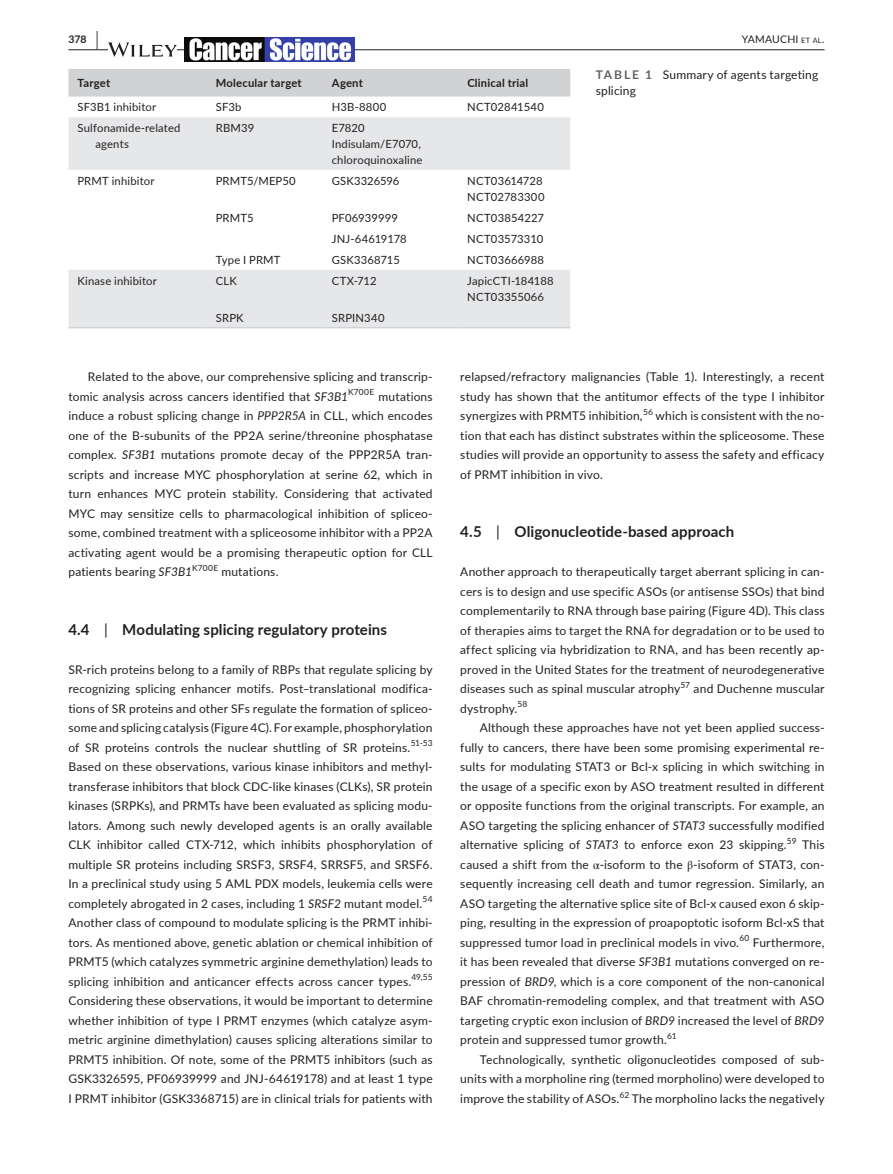
<style>
.page{position:relative;width:893px;height:1174px;background:#fff}
.page>*{position:absolute;margin:0;border:0;box-sizing:border-box;transform-origin:0 0}
.t1{font:700 15px "Lato";letter-spacing:.005em;color:#231f20}
.t2{font:12px/19.5px "Lato";letter-spacing:.015em;color:#231f20;text-align:justify}
.t3{font:11.25px/15.8px "Lato";letter-spacing:.015em;color:#231f20}
.t4{font:700 11.25px "Lato";letter-spacing:.02em;color:#231f20}
.t5{font:10.5px "Lato";letter-spacing:.015em;color:#231f20}
.t6{font:700 10.5px "Lato";color:#231f20}
.t7{font:8.4px "Lato";letter-spacing:.02em;color:#231f20}
.s1{font-size:19.5px}
.s2{font-size:7.35px}
.s3{font-weight:700;color:#636366}
.s4{font-style:italic}
.s5{font-weight:400}
.s6{font-family:"STIX"}
</style>
<div class="page">
<hr style="left:68px;top:49px;width:756px;height:1px;background:#231f20">
<svg style="left:108px;top:42px;width:69px;height:15px"></svg>
<img style="left:185px;top:38px;width:170px;height:24px">
<div style="left:68px;top:69px;width:502px;height:28px;background:#d1d2d4"></div>
<svg style="left:68px;top:117px;width:502px;height:210px;fill:#e6e7e9"></svg>
<hr style="left:68px;top:327px;width:139px;height:1px;background:#d1d2d4">
<hr style="left:207px;top:327px;width:116px;height:1px;background:#d1d2d4">
<hr style="left:323px;top:327px;width:135px;height:1px;background:#d1d2d4">
<hr style="left:458px;top:327px;width:112px;height:1px;background:#d1d2d4">
<p class="t6" style="left:68px;top:31px;width:31px">378 <span class="s1">|</span></p>
<p class="t5" style="left:742px;top:31px;width:84px">YAMAUCHI <span class="s2">et al</span>.</p>
<p class="t4" style="left:77px;top:75px;width:34px">Target</p>
<p class="t4" style="left:216px;top:75px;width:87px">Molecular target</p>
<p class="t4" style="left:332px;top:75px;width:33px">Agent</p>
<p class="t4" style="left:467px;top:75px;width:62px">Clinical trial</p>
<p class="t3" style="left:77px;top:99px;width:80px">SF3B1 inhibitor</p>
<p class="t3" style="left:216px;top:99px;width:27px">SF3b</p>
<p class="t3" style="left:332px;top:99px;width:56px">H3B-8800</p>
<p class="t3" style="left:467px;top:99px;width:78px">NCT02841540</p>
<p class="t3" style="left:95px;top:120px;width:87px;text-indent:-18px">Sulfonamide-related agents</p>
<p class="t3" style="left:216px;top:120px;width:40px">RBM39</p>
<p class="t3" style="left:332px;top:120px;width:92px">E7820<br>Indisulam/E7070, chloroquinoxaline</p>
<p class="t3" style="left:77px;top:172px;width:79px">PRMT inhibitor</p>
<p class="t3" style="left:216px;top:172px;width:81px">PRMT5/MEP50</p>
<p class="t3" style="left:332px;top:172px;width:69px">GSK3326596</p>
<p class="t3" style="left:467px;top:172px;width:79px">NCT03614728<br>NCT02783300</p>
<p class="t3" style="left:216px;top:209px;width:39px">PRMT5</p>
<p class="t3" style="left:332px;top:209px;width:68px">PF06939999</p>
<p class="t3" style="left:467px;top:209px;width:78px">NCT03854227</p>
<p class="t3" style="left:332px;top:230px;width:76px">JNJ-64619178</p>
<p class="t3" style="left:467px;top:230px;width:77px">NCT03573310</p>
<p class="t3" style="left:216px;top:251px;width:66px">Type I PRMT</p>
<p class="t3" style="left:332px;top:251px;width:70px">GSK3368715</p>
<p class="t3" style="left:467px;top:251px;width:78px">NCT03666988</p>
<p class="t3" style="left:77px;top:272px;width:81px">Kinase inhibitor</p>
<p class="t3" style="left:216px;top:272px;width:23px">CLK</p>
<p class="t3" style="left:332px;top:272px;width:46px">CTX-712</p>
<p class="t3" style="left:467px;top:272px;width:88px">JapicCTI-184188<br>NCT03355066</p>
<p class="t3" style="left:216px;top:309px;width:29px">SRPK</p>
<p class="t3" style="left:332px;top:309px;width:54px">SRPIN340</p>
<p class="t2" style="left:596px;top:66px;width:224px;line-height:16.5px"><span class="s3">TABLE 1</span> Summary of agents targeting splicing</p>
<p class="t2" style="left:68px;top:366px;width:366px;text-indent:20px">Related to the above, our comprehensive splicing and transcrip&shy;tomic analysis across cancers identified that <span class="s4">SF3B1</span></p>
<p class="t7" style="left:348px;top:386px;width:28px">K700E</p>
<p class="t2" style="left:68px;top:386px;width:366px;text-indent:310px">mutations induce a robust splicing change in <span class="s4">PPP2R5A</span> in CLL, which encodes one of the B-subunits of the PP2A serine/threonine phosphatase complex. <span class="s4">SF3B1</span> mutations promote decay of the PPP2R5A tran&shy;scripts and increase MYC phosphorylation at serine 62, which in turn enhances MYC protein stability. Considering that activated MYC may sensitize cells to pharmacological inhibition of spliceo&shy;some, combined treatment with a spliceosome inhibitor with a PP2A activating agent would be a promising therapeutic option for CLL patients bearing <span class="s4">SF3B1</span></p>
<p class="t7" style="left:192px;top:562px;width:28px">K700E</p>
<p class="t2" style="left:221px;top:561px;width:59px">mutations.</p>
<p class="t1" style="left:68px;top:618px;width:320px">4.4 <span class="s5">|</span> Modulating splicing regulatory proteins</p>
<p class="t2" style="left:68px;top:659px;width:366px">SR-rich proteins belong to a family of RBPs that regulate splicing by recognizing splicing enhancer motifs. Post–translational modifica&shy;tions of SR proteins and other SFs regulate the formation of spliceo&shy;some and splicing catalysis (Figure 4C). For example, phosphorylation of SR proteins controls the nuclear shuttling of SR proteins.</p>
<p class="t7" style="left:411px;top:737px;width:23px">51-53</p>
<p class="t2" style="left:68px;top:756px;width:366px">Based on these observations, various kinase inhibitors and methyl&shy;transferase inhibitors that block CDC-like kinases (CLKs), SR protein kinases (SRPKs), and PRMTs have been evaluated as splicing modu&shy;lators. Among such newly developed agents is an orally available CLK inhibitor called CTX-712, which inhibits phosphorylation of multiple SR proteins including SRSF3, SRSF4, SRRSF5, and SRSF6.<br>In a preclinical study using 5 AML PDX models, leukemia cells were completely abrogated in 2 cases, including 1 <span class="s4">SRSF2</span> mutant model.<sup>54<br></sup>Another class of compound to modulate splicing is the PRMT inhibi&shy;tors. As mentioned above, genetic ablation or chemical inhibition of PRMT5 (which catalyzes symmetric arginine demethylation) leads to splicing inhibition and anticancer effects across cancer types.</p>
<p class="t7" style="left:411px;top:971px;width:23px">49,55</p>
<p class="t2" style="left:68px;top:990px;width:366px">Considering these observations, it would be important to determine whether inhibition of type I PRMT enzymes (which catalyze asym&shy;metric arginine dimethylation) causes splicing alterations similar to PRMT5 inhibition. Of note, some of the PRMT5 inhibitors (such as GSK3326595, PF06939999 and JNJ-64619178) and at least 1 type I PRMT inhibitor (GSK3368715) are in clinical trials for patients with</p>
<p class="t2" style="left:460px;top:366px;width:366px">relapsed/refractory malignancies (Table 1). Interestingly, a recent study has shown that the antitumor effects of the type I inhibitor synergizes with PRMT5 inhibition,</p>
<p class="t7" style="left:643px;top:406px;width:11px">56</p>
<p class="t2" style="left:460px;top:405px;width:366px;text-indent:195px">which is consistent with the no&shy;tion that each has distinct substrates within the spliceosome. These studies will provide an opportunity to assess the safety and efficacy of PRMT inhibition in vivo.</p>
<p class="t1" style="left:460px;top:521px;width:275px">4.5 <span class="s5">|</span> Oligonucleotide-based approach</p>
<p class="t2" style="left:460px;top:561px;width:366px">Another approach to therapeutically target aberrant splicing in can&shy;cers is to design and use specific ASOs (or antisense SSOs) that bind complementarily to RNA through base pairing (Figure 4D). This class of therapies aims to target the RNA for degradation or to be used to affect splicing via hybridization to RNA, and has been recently ap&shy;proved in the United States for the treatment of neurodegenerative diseases such as spinal muscular atrophy</p>
<p class="t7" style="left:680px;top:679px;width:11px">57</p>
<p class="t2" style="left:694px;top:678px;width:132px">and Duchenne muscular</p>
<p class="t2" style="left:460px;top:698px;width:58px">dystrophy.</p>
<p class="t7" style="left:518px;top:698px;width:11px">58</p>
<p class="t2" style="left:460px;top:717px;width:366px;text-indent:20px">Although these approaches have not yet been applied success&shy;fully to cancers, there have been some promising experimental re&shy;sults for modulating STAT3 or Bcl-x splicing in which switching in the usage of a specific exon by ASO treatment resulted in different or opposite functions from the original transcripts. For example, an ASO targeting the splicing enhancer of <span class="s4">STAT3</span> successfully modified alternative splicing of <span class="s4">STAT3</span> to enforce exon 23 skipping.<sup>59</sup></p>
<p class="t2" style="left:460px;top:834px;width:366px;text-indent:342px">This caused a shift from the <span class="s6">α</span>-isoform to the <span class="s6">β</span>-isoform of STAT3, con&shy;sequently increasing cell death and tumor regression. Similarly, an ASO targeting the alternative splice site of Bcl-x caused exon 6 skip&shy;ping, resulting in the expression of proapoptotic isoform Bcl-xS that suppressed tumor load in preclinical models in vivo.</p>
<p class="t7" style="left:739px;top:932px;width:12px">60</p>
<p class="t2" style="left:460px;top:932px;width:366px;text-indent:292px">Furthermore, it has been revealed that diverse <span class="s4">SF3B1</span> mutations converged on re&shy;pression of <span class="s4">BRD9</span>, which is a core component of the non-canonical BAF chromatin-remodeling complex, and that treatment with ASO targeting cryptic exon inclusion of <span class="s4">BRD9</span> increased the level of <span class="s4">BRD9 </span>protein and suppressed tumor growth.</p>
<p class="t7" style="left:667px;top:1030px;width:11px">61</p>
<p class="t2" style="left:460px;top:1049px;width:366px;text-indent:20px">Technologically, synthetic oligonucleotides composed of sub&shy;units with a morpholine ring (termed morpholino) were developed to improve the stability of ASOs.<sup>62</sup> The morpholino lacks the negatively</p>
</div>
